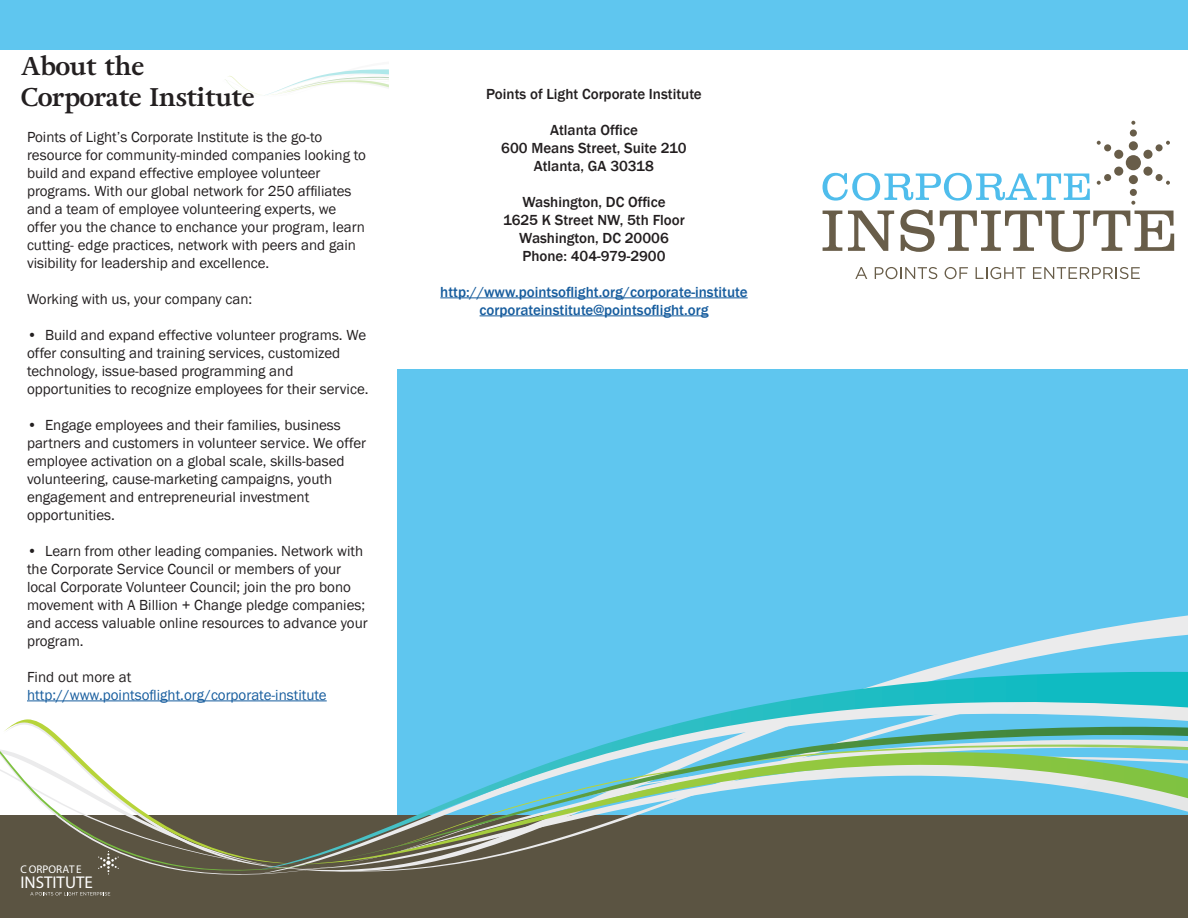
<style>
.page{position:relative;width:1188px;height:918px;background:#fff}
.page>*{position:absolute;margin:0;border:0;box-sizing:border-box;transform-origin:0 0}
.t1{font:700 25.5px/30.6px "Adriane Text";color:#231f20}
.t2{font:16.95px "Myriad Pro";color:#fff}
.t3{font:15px/18px "Franklin Gothic";color:#231f20}
.t4{font:500 15px/18px "Franklin Gothic";color:#231f20;text-align:center}
.t5{font:500 15px/18px "Franklin Gothic";color:#175d9e;text-align:center}
.t6{font:15px/18px "Franklin Gothic";color:#175d9e}
.t7{font:11.1px "Myriad Pro";color:#fff}
.s1{color:#231f20}
</style>
<div class="page">
<div style="left:398px;top:369px;width:790px;height:246px;background:#5fc6ef"></div>
<div style="left:0;top:875px;width:1188px;height:43px;background:#5b5442"></div>
<svg style="left:335px;top:615px;width:853px;height:260px;background:#74c3e2"></svg>
<svg style="left:258px;top:672px;width:930px;height:198px;background:#77afb3"></svg>
<div style="left:0;top:0;width:1188px;height:49px;background:#5fc6ef"></div>
<svg style="left:0;top:719px;width:335px;height:159px"></svg>
<svg style="left:30px;top:892px;width:80px;height:3px"></svg>
<svg style="left:225px;top:69px;width:163px;height:27px"></svg>
<svg style="left:823px;top:121px;width:351px;height:131px"></svg>
<svg style="left:855px;top:267px;width:12px;height:12px"></svg>
<svg style="left:875px;top:267px;width:62px;height:12px"></svg>
<svg style="left:945px;top:267px;width:23px;height:12px"></svg>
<svg style="left:976px;top:267px;width:49px;height:12px"></svg>
<svg style="left:1033px;top:267px;width:107px;height:12px"></svg>
<hr style="left:27px;top:701px;width:300px;height:1px;background:#175d9e">
<hr style="left:440px;top:297px;width:308px;height:1px;background:#175d9e">
<hr style="left:480px;top:315px;width:228px;height:1px;background:#175d9e">
<p class="t1" style="left:21px;top:51px;width:235px">About the<br>Corporate Institute</p>
<p class="t3" style="left:27px;top:128px;width:341px">Points of Light’s Corporate Institute is the go-to resource for community-minded companies looking to build and expand effective employee volunteer programs. With our global network for 250 affiliates and a team of employee volunteering experts, we offer you the chance to enchance your program, learn cutting- edge practices, network with peers and gain visibility for leadership and excellence.</p>
<p class="t3" style="left:27px;top:290px;width:227px">Working with us, your company can:</p>
<p class="t3" style="left:27px;top:326px;width:343px">• Build and expand effective volunteer programs. We offer consulting and training services, customized technology, issue-based programming and opportunities to recognize employees for their service.</p>
<p class="t3" style="left:27px;top:416px;width:341px">• Engage employees and their families, business partners and customers in volunteer service. We offer employee activation on a global scale, skills-based volunteering, cause-marketing campaigns, youth engagement and entrepreneurial investment opportunities.</p>
<p class="t3" style="left:27px;top:542px;width:342px">• Learn from other leading companies. Network with the Corporate Service Council or members of your local Corporate Volunteer Council; join the pro bono movement with A Billion + Change pledge companies; and access valuable online resources to advance your program.</p>
<p class="t6" style="left:27px;top:668px;width:301px"><span class="s1">Find out more at </span>http://www.pointsoflight.org/corporate-institute</p>
<p class="t7" style="left:20px;top:863px;width:63px">C ORPORAT E</p>
<p class="t2" style="left:20px;top:871px;width:74px">INSTITUTE</p>
<p class="t4" style="left:486px;top:85px;width:217px">Points of Light Corporate Institute</p>
<p class="t4" style="left:501px;top:121px;width:187px">Atlanta Office<br>600 Means Street, Suite 210</p>
<p class="t4" style="left:534px;top:157px;width:122px">Atlanta, GA 30318</p>
<p class="t4" style="left:503px;top:193px;width:183px">Washington, DC Office<br>1625 K Street NW, 5th Floor</p>
<p class="t4" style="left:519px;top:229px;width:151px;text-align:left">Washington, DC 20006<br>Phone: 404-979-2900</p>
<p class="t5" style="left:440px;top:283px;width:309px">http://www.pointsoflight.org/corporate-institute corporateinstitute@pointsoflight.org</p>
</div>
